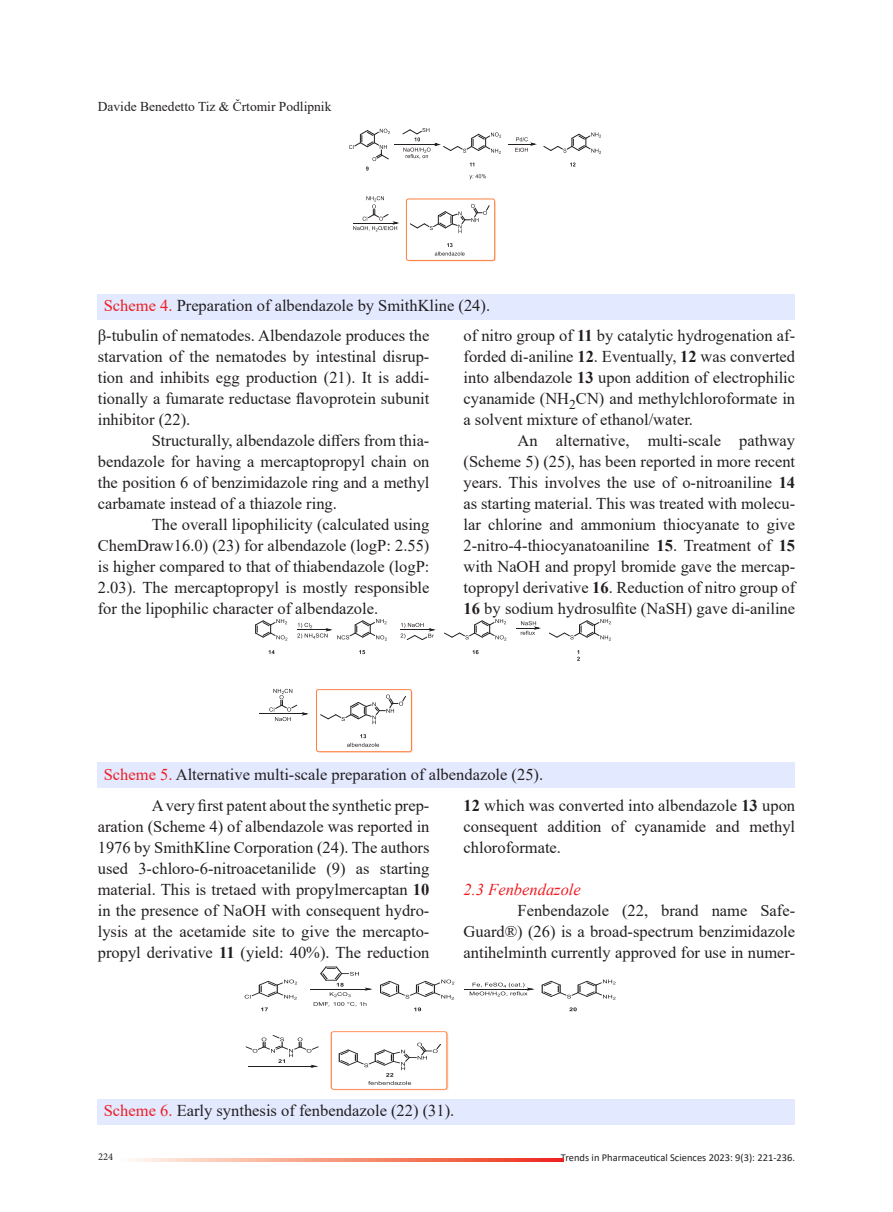
<style>
.page{position:relative;width:893px;height:1212px;background:#fff}
.page>*{position:absolute;margin:0;border:0;box-sizing:border-box;transform-origin:0 0}
.t1{font:16.5px/21px "Times New Roman";color:#231f20;text-align:justify}
.t2{font:italic 16.5px "Times New Roman";color:#ee1d23}
.t3{font:13.5px "Times New Roman";color:#231f20}
.t4{font:10.5px "Calibri";color:#231f20}
.t5{font:10.5px "Minion Pro";color:#231f20}
.s1{color:#ee1d23}
.s2{font-weight:700}
</style>
<div class="page">
<hr style="left:395px;top:144px;width:41px;height:1px;background:#231f20">
<div style="left:406px;top:199px;width:89px;height:62px;border:1px solid #ff8040;border-radius:2px"></div>
<svg style="left:349px;top:129px;width:41px;height:32px"></svg>
<svg style="left:366px;top:167px;width:3px;height:4px"></svg>
<svg style="left:402px;top:128px;width:99px;height:38px"></svg>
<svg style="left:509px;top:137px;width:26px;height:15px"></svg>
<svg style="left:543px;top:132px;width:58px;height:22px"></svg>
<svg style="left:353px;top:196px;width:44px;height:35px"></svg>
<svg style="left:408px;top:201px;width:88px;height:61px"></svg>
<svg style="left:469px;top:174px;width:17px;height:5px"></svg>
<div style="left:98px;top:294px;width:697px;height:25px;background:#e3e9ff"></div>
<div style="left:316px;top:689px;width:96px;height:63px;border:1px solid #ff8040;border-radius:2px"></div>
<svg style="left:255px;top:619px;width:32px;height:21px"></svg>
<svg style="left:269px;top:650px;width:6px;height:4px"></svg>
<svg style="left:473px;top:650px;width:6px;height:4px"></svg>
<svg style="left:444px;top:619px;width:62px;height:21px"></svg>
<hr style="left:259px;top:714px;width:45px;height:1px;background:#231f20">
<svg style="left:269px;top:689px;width:28px;height:22px"></svg>
<svg style="left:318px;top:691px;width:95px;height:62px"></svg>
<svg style="left:297px;top:623px;width:34px;height:16px"></svg>
<svg style="left:359px;top:650px;width:6px;height:4px"></svg>
<svg style="left:337px;top:619px;width:50px;height:21px"></svg>
<svg style="left:400px;top:623px;width:34px;height:17px"></svg>
<svg style="left:517px;top:621px;width:22px;height:14px"></svg>
<svg style="left:577px;top:650px;width:3px;height:11px"></svg>
<svg style="left:549px;top:619px;width:62px;height:21px"></svg>
<svg style="left:275px;top:717px;width:16px;height:4px"></svg>
<div style="left:98px;top:762px;width:697px;height:26px;background:#e3e9ff"></div>
<div style="left:98px;top:1099px;width:697px;height:26px;background:#e3e9ff"></div>
<svg style="left:261px;top:1007px;width:7px;height:4px"></svg>
<hr style="left:464px;top:989px;width:65px;height:1px;background:#231f20">
<svg style="left:470px;top:983px;width:63px;height:13px"></svg>
<svg style="left:245px;top:979px;width:52px;height:21px"></svg>
<hr style="left:310px;top:989px;width:57px;height:1px;background:#231f20">
<svg style="left:314px;top:966px;width:57px;height:40px"></svg>
<svg style="left:414px;top:1007px;width:7px;height:4px"></svg>
<svg style="left:569px;top:1007px;width:8px;height:4px"></svg>
<svg style="left:380px;top:979px;width:74px;height:21px"></svg>
<svg style="left:542px;top:979px;width:73px;height:20px"></svg>
<svg style="left:246px;top:1035px;width:73px;height:32px"></svg>
<svg style="left:331px;top:1031px;width:118px;height:59px"></svg>
<svg style="left:132px;top:1158px;width:431px;height:3px"></svg>
<p class="t3" style="left:98px;top:97px;width:235px">Davide Benedetto Tiz &amp; Črtomir Podlipnik</p>
<p class="t1" style="left:104px;top:295px;width:388px"><span class="s1">Scheme 4.</span> Preparation of albendazole by SmithKline (24).</p>
<p class="t1" style="left:98px;top:325px;width:333px">β-tubulin of nematodes. Albendazole produces the starvation of the nematodes by intestinal disrup&shy;tion and inhibits egg production (21). It is addi&shy;tionally a fumarate reductase flavoprotein subunit inhibitor (22).</p>
<p class="t1" style="left:98px;top:430px;width:333px;text-indent:54px">Structurally, albendazole differs from thia&shy;bendazole for having a mercaptopropyl chain on the position 6 of benzimidazole ring and a methyl carbamate instead of a thiazole ring.</p>
<p class="t1" style="left:98px;top:514px;width:333px;text-indent:54px">The overall lipophilicity (calculated using ChemDraw16.0) (23) for albendazole (logP: 2.55) is higher compared to that of thiabendazole (logP:<br>2.03). The mercaptopropyl is mostly responsible for the lipophilic character of albendazole.</p>
<p class="t1" style="left:463px;top:325px;width:333px">of nitro group of <span class="s2">11</span> by catalytic hydrogenation af&shy;forded di-aniline <span class="s2">12</span>. Eventually, <span class="s2">12</span> was converted into albendazole <span class="s2">13</span> upon addition of electrophilic cyanamide (NH<sub>2</sub>CN) and methylchloroformate in a solvent mixture of ethanol/water.</p>
<p class="t1" style="left:463px;top:430px;width:333px;text-indent:54px">An alternative, multi-scale pathway (Scheme 5) (25), has been reported in more recent years. This involves the use of o-nitroaniline <span class="s2">14 </span>as starting material. This was treated with molecu&shy;lar chlorine and ammonium thiocyanate to give 2-nitro-4-thiocyanatoaniline <span class="s2">15</span>. Treatment of <span class="s2">15 </span>with NaOH and propyl bromide gave the mercap&shy;topropyl derivative <span class="s2">16</span>. Reduction of nitro group of <span class="s2">16</span> by sodium hydrosulfite (NaSH) gave di-aniline</p>
<p class="t1" style="left:104px;top:763px;width:441px"><span class="s1">Scheme 5.</span> Alternative multi-scale preparation of albendazole (25).</p>
<p class="t1" style="left:98px;top:795px;width:333px;text-indent:54px">A very first patent about the synthetic prep&shy;aration (Scheme 4) of albendazole was reported in 1976 by SmithKline Corporation (24). The authors used 3-chloro-6-nitroacetanilide (9) as starting material. This is tretaed with propylmercaptan <span class="s2">10 </span>in the presence of NaOH with consequent hydro&shy;lysis at the acetamide site to give the mercapto&shy;propyl derivative <span class="s2">11</span> (yield: 40%). The reduction</p>
<p class="t1" style="left:463px;top:795px;width:333px"><span class="s2">12</span> which was converted into albendazole <span class="s2">13</span> upon consequent addition of cyanamide and methyl chloroformate.</p>
<p class="t2" style="left:463px;top:878px;width:119px">2.3 Fenbendazole</p>
<p class="t1" style="left:463px;top:900px;width:333px;text-indent:54px">Fenbendazole (22, brand name Safe-Guard®) (26) is a broad-spectrum benzimidazole antihelminth currently approved for use in numer-</p>
<p class="t1" style="left:104px;top:1100px;width:352px"><span class="s1">Scheme 6.</span> Early synthesis of fenbendazole (22) (31).</p>
<p class="t5" style="left:98px;top:1150px;width:17px">224</p>
<p class="t4" style="left:561px;top:1150px;width:236px">Trends in Pharmaceutical Sciences 2023: 9(3): 221-236.</p>
</div>
